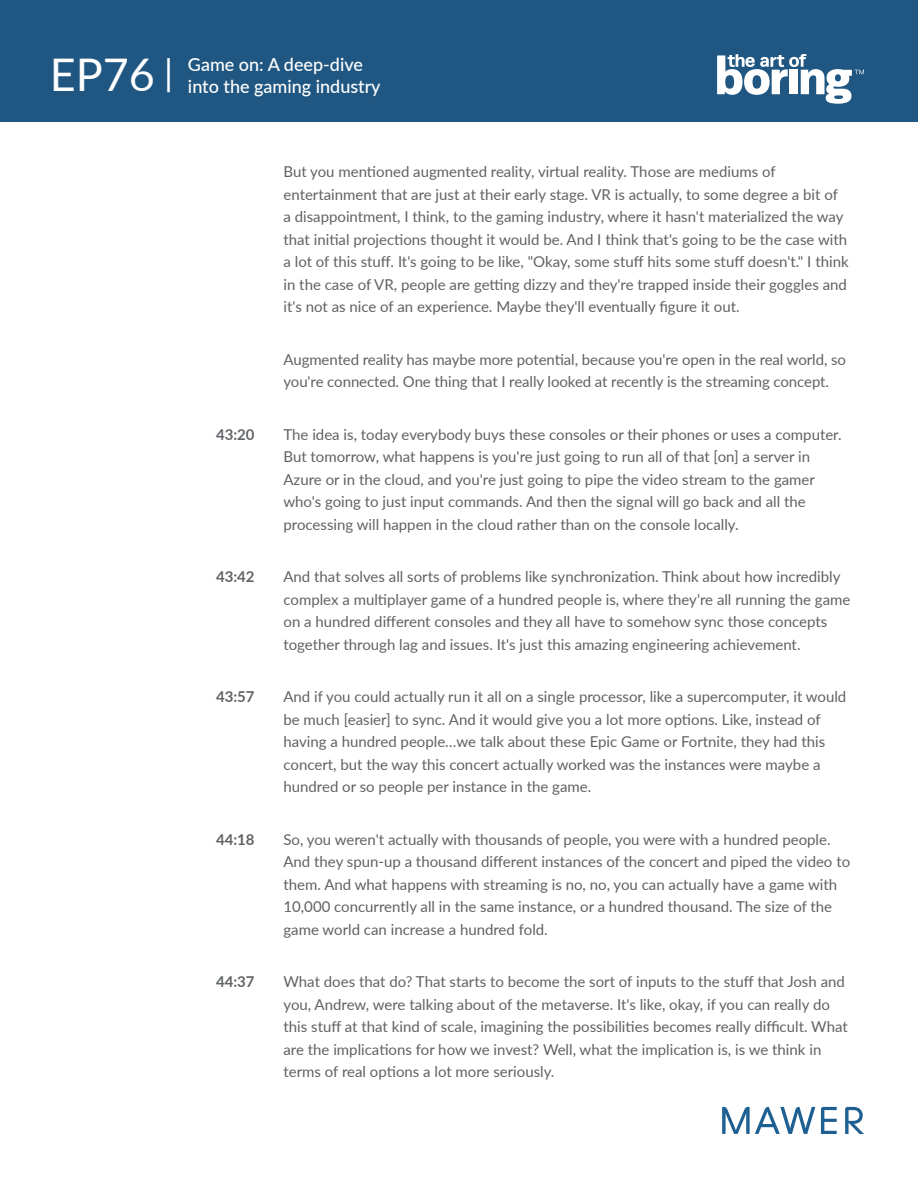
<style>
.page{position:relative;width:918px;height:1188px;background:#fff}
.page>*{position:absolute;margin:0;border:0;box-sizing:border-box;transform-origin:0 0}
.t1{font:500 18px/21.6px "Lato";color:#fff}
.t2{font:15px/22.5px "Lato";color:#616163}
.t3{font:700 15px "Lato";color:#606366}
.s1{font-weight:400;font-size:45px}
.s2{font-weight:400;font-size:36px}
</style>
<div class="page">
<div style="left:0;top:0;width:918px;height:122px;background:#205782"></div>
<svg style="left:717px;top:54px;width:147px;height:50px"></svg>
<svg style="left:845px;top:1107px;width:19px;height:27px"></svg>
<svg style="left:821px;top:1107px;width:16px;height:27px"></svg>
<svg style="left:722px;top:1107px;width:93px;height:27px"></svg>
<p class="t1" style="left:188px;top:53px;width:194px;text-indent:-138px"><span class="s1">EP76</span> <span class="s2">|</span> Game on: A deep-dive into the gaming industry</p>
<p class="t2" style="left:284px;top:160px;width:567px">But you mentioned augmented reality, virtual reality. Those are mediums of entertainment that are just at their early stage. VR is actually, to some degree a bit of a disappointment, I think, to the gaming industry, where it hasn't materialized the way that initial projections thought it would be. And I think that's going to be the case with a lot of this stuff. It's going to be like, "Okay, some stuff hits some stuff doesn't." I think in the case of VR, people are getting dizzy and they're trapped inside their goggles and it's not as nice of an experience. Maybe they'll eventually figure it out.</p>
<p class="t2" style="left:284px;top:347px;width:564px">Augmented reality has maybe more potential, because you're open in the real world, so you're connected. One thing that I really looked at recently is the streaming concept.</p>
<p class="t3" style="left:216px;top:423px;width:40px">43:20</p>
<p class="t2" style="left:284px;top:422px;width:560px">The idea is, today everybody buys these consoles or their phones or uses a computer.<br>But tomorrow, what happens is you're just going to run all of that [on] a server in Azure or in the cloud, and you're just going to pipe the video stream to the gamer who's going to just input commands. And then the signal will go back and all the processing will happen in the cloud rather than on the console locally.</p>
<p class="t3" style="left:216px;top:566px;width:40px">43:42</p>
<p class="t2" style="left:284px;top:565px;width:568px">And that solves all sorts of problems like synchronization. Think about how incredibly complex a multiplayer game of a hundred people is, where they're all running the game on a hundred different consoles and they all have to somehow sync those concepts together through lag and issues. It's just this amazing engineering achievement.</p>
<p class="t3" style="left:216px;top:686px;width:40px">43:57</p>
<p class="t2" style="left:284px;top:685px;width:564px">And if you could actually run it all on a single processor, like a supercomputer, it would be much [easier] to sync. And it would give you a lot more options. Like, instead of having a hundred people…we talk about these Epic Game or Fortnite, they had this concert, but the way this concert actually worked was the instances were maybe a hundred or so people per instance in the game.</p>
<p class="t3" style="left:216px;top:828px;width:40px">44:18</p>
<p class="t2" style="left:284px;top:828px;width:568px">So, you weren't actually with thousands of people, you were with a hundred people.<br>And they spun-up a thousand different instances of the concert and piped the video to them. And what happens with streaming is no, no, you can actually have a game with 10,000 concurrently all in the same instance, or a hundred thousand. The size of the game world can increase a hundred fold.</p>
<p class="t3" style="left:216px;top:971px;width:40px">44:37</p>
<p class="t2" style="left:284px;top:970px;width:566px">What does that do? That starts to become the sort of inputs to the stuff that Josh and you, Andrew, were talking about of the metaverse. It's like, okay, if you can really do this stuff at that kind of scale, imagining the possibilities becomes really difficult. What are the implications for how we invest? Well, what the implication is, is we think in terms of real options a lot more seriously.</p>
</div>
